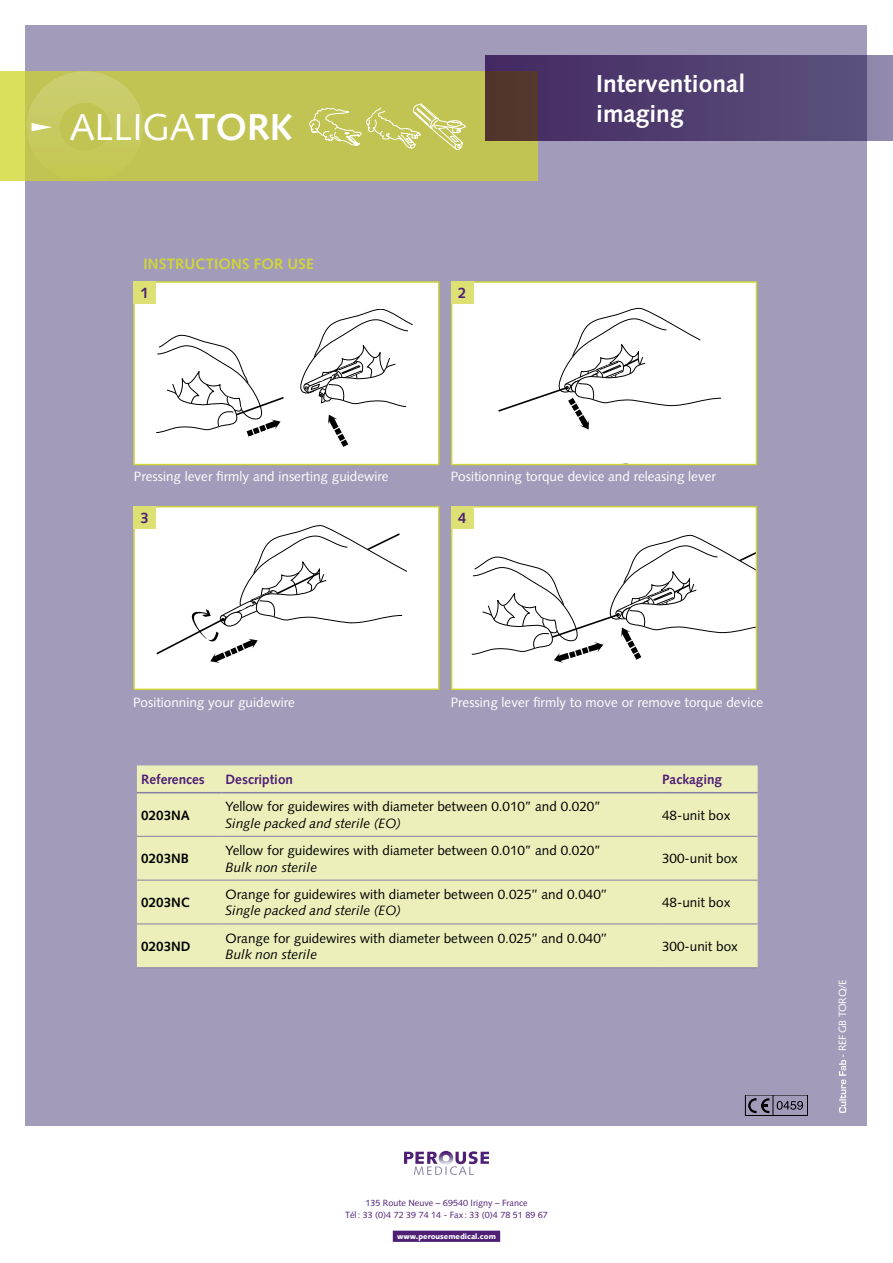
<style>
.page{position:relative;width:893px;height:1263px;background:#fff}
.page>*{position:absolute;margin:0;border:0;box-sizing:border-box;transform-origin:0 0}
.t1{font:37.5px "Syntax";color:#fff}
.t2{font:700 37.5px "Syntax";color:#fff}
.t3{font:700 24.6px/29.5px "Syntax";color:#fff}
.t4{font:700 15px "Syntax";letter-spacing:.01em;color:#d1d733}
.t5{font:700 15px "Syntax";color:#4e1f75}
.t6{font:13.5px "Syntax";color:#000}
.t7{font:13.5px "Syntax";color:#fff}
.t8{font:italic 13.5px "Syntax";color:#000}
.t9{font:700 13.5px "Syntax";color:#4e1f75}
.t10{font:700 13.5px "Syntax";color:#000}
.t11{font:10.5px "Syntax";letter-spacing:-.03em;color:#fff}
.t12{font:9px/12px "Syntax";color:#4e1f75;text-align:center}
.t13{font:900 7.5px "Syntax";color:#fff}
</style>
<div class="page">
<div style="left:26px;top:26px;width:841px;height:1100px;background:#a29cba"></div>
<div style="left:393px;top:1230px;width:107px;height:12px;background:#4e1f75"></div>
<svg style="left:404px;top:1151px;width:85px;height:24px"></svg>
<svg style="left:0;top:72px;width:538px;height:109px;background:#c2c553"></svg>
<svg style="left:26px;top:71px;width:118px;height:111px;background:#c5c85d"></svg>
<svg style="left:485px;top:55px;width:408px;height:85px;background:#54426c"></svg>
<div style="left:137px;top:765px;width:621px;height:27px;background:#edefbb"></div>
<div style="left:137px;top:793px;width:621px;height:174px;background:#edefbb"></div>
<hr style="left:137px;top:792px;width:84px;height:1px;background:#8780a4">
<hr style="left:221px;top:792px;width:437px;height:1px;background:#8780a4">
<hr style="left:658px;top:792px;width:100px;height:1px;background:#8780a4">
<hr style="left:137px;top:880px;width:84px;height:1px;background:#8780a4">
<hr style="left:221px;top:880px;width:437px;height:1px;background:#8780a4">
<hr style="left:658px;top:880px;width:100px;height:1px;background:#8780a4">
<hr style="left:137px;top:924px;width:84px;height:1px;background:#8780a4">
<hr style="left:221px;top:924px;width:437px;height:1px;background:#8780a4">
<hr style="left:658px;top:924px;width:100px;height:1px;background:#8780a4">
<hr style="left:137px;top:967px;width:84px;height:1px;background:#8780a4">
<hr style="left:221px;top:967px;width:437px;height:1px;background:#8780a4">
<hr style="left:658px;top:967px;width:100px;height:1px;background:#8780a4">
<hr style="left:137px;top:836px;width:84px;height:1px;background:#8780a4">
<hr style="left:221px;top:836px;width:437px;height:1px;background:#8780a4">
<hr style="left:658px;top:836px;width:100px;height:1px;background:#8780a4">
<div style="left:745px;top:1095px;width:63px;height:21px;border:1px solid #000"></div>
<svg style="left:748px;top:1095px;width:55px;height:20px"></svg>
<svg style="left:839px;top:1060px;width:7px;height:53px"></svg>
<div style="left:134px;top:282px;width:305px;height:182px;background:#fff"></div>
<svg style="left:300px;top:309px;width:113px;height:98px"></svg>
<svg style="left:156px;top:334px;width:128px;height:103px"></svg>
<svg style="left:328px;top:415px;width:21px;height:32px"></svg>
<div style="left:133px;top:281px;width:306px;height:184px;border:1px solid #d1d733"></div>
<div style="left:133px;top:281px;width:23px;height:23px;background:#dde173"></div>
<div style="left:452px;top:282px;width:304px;height:182px;background:#fff"></div>
<svg style="left:498px;top:307px;width:224px;height:123px"></svg>
<div style="left:451px;top:281px;width:306px;height:184px;border:1px solid #d1d733"></div>
<div style="left:451px;top:281px;width:22px;height:23px;background:#dde173"></div>
<div style="left:134px;top:507px;width:305px;height:182px;background:#fff"></div>
<svg style="left:155px;top:525px;width:252px;height:138px"></svg>
<div style="left:133px;top:506px;width:306px;height:184px;border:1px solid #d1d733"></div>
<div style="left:133px;top:506px;width:23px;height:22px;background:#dde173"></div>
<div style="left:452px;top:507px;width:304px;height:182px;background:#fff"></div>
<svg style="left:471px;top:534px;width:284px;height:129px"></svg>
<div style="left:451px;top:506px;width:306px;height:184px;border:1px solid #d1d733"></div>
<div style="left:451px;top:506px;width:22px;height:22px;background:#dde173"></div>
<svg style="left:309px;top:104px;width:157px;height:46px;background:#c9cc6b"></svg>
<h1 class="t1" style="left:70px;top:105px;width:22px">ALLIGA</h1>
<h1 class="t2" style="left:195px;top:106px;width:26px">TORK</h1>
<p class="t4" style="left:144px;top:255px;width:172px">Instructions for use</p>
<p class="t5" style="left:140px;top:284px;width:10px">1</p>
<p class="t5" style="left:458px;top:284px;width:10px">2</p>
<h2 class="t3" style="left:596px;top:69px;width:150px">Interventional imaging</h2>
<p class="t7" style="left:134px;top:468px;width:256px">Pressing lever firmly and inserting guidewire</p>
<p class="t7" style="left:451px;top:468px;width:267px">Positionning torque device and releasing lever</p>
<p class="t5" style="left:140px;top:509px;width:10px">3</p>
<p class="t5" style="left:458px;top:509px;width:10px">4</p>
<p class="t7" style="left:133px;top:694px;width:163px">Positionning your guidewire</p>
<p class="t7" style="left:451px;top:694px;width:314px">Pressing lever firmly to move or remove torque device</p>
<p class="t9" style="left:141px;top:772px;width:65px">References</p>
<p class="t9" style="left:226px;top:772px;width:69px">Description</p>
<p class="t9" style="left:662px;top:772px;width:62px">Packaging</p>
<p class="t10" style="left:141px;top:807px;width:50px">0203NA</p>
<p class="t6" style="left:226px;top:799px;width:377px">Yellow for guidewires with diameter between 0.010’’ and 0.020’’</p>
<p class="t8" style="left:226px;top:815px;width:177px">Single packed and sterile (EO)</p>
<p class="t6" style="left:662px;top:807px;width:70px">48-unit box</p>
<p class="t10" style="left:141px;top:851px;width:50px">0203NB</p>
<p class="t6" style="left:226px;top:842px;width:377px">Yellow for guidewires with diameter between 0.010’’ and 0.020’’</p>
<p class="t8" style="left:226px;top:859px;width:93px">Bulk non sterile</p>
<p class="t6" style="left:662px;top:851px;width:77px">300-unit box</p>
<p class="t10" style="left:141px;top:895px;width:50px">0203NC</p>
<p class="t6" style="left:226px;top:886px;width:383px">Orange for guidewires with diameter between 0.025’’ and 0.040’’</p>
<p class="t8" style="left:226px;top:903px;width:177px">Single packed and sterile (EO)</p>
<p class="t6" style="left:662px;top:894px;width:70px">48-unit box</p>
<p class="t10" style="left:141px;top:938px;width:51px">0203ND</p>
<p class="t6" style="left:226px;top:930px;width:383px">Orange for guidewires with diameter between 0.025’’ and 0.040’’</p>
<p class="t8" style="left:226px;top:947px;width:93px">Bulk non sterile</p>
<p class="t6" style="left:662px;top:938px;width:77px">300-unit box</p>
<p class="t12" style="left:345px;top:1197px;width:204px">135 Route Neuve – 69540 I rigny – France<br>Tél: 33 (0)4 72 39 74 14 - Fax : 33 (0)4 78 51 89 67</p>
<p class="t13" style="left:397px;top:1232px;width:100px">www.perousemedical.com</p>
<p class="t11" style="left:836px;top:1058px;width:80px;rotate:-90deg">- REF GB TORQ/E</p>
</div>
